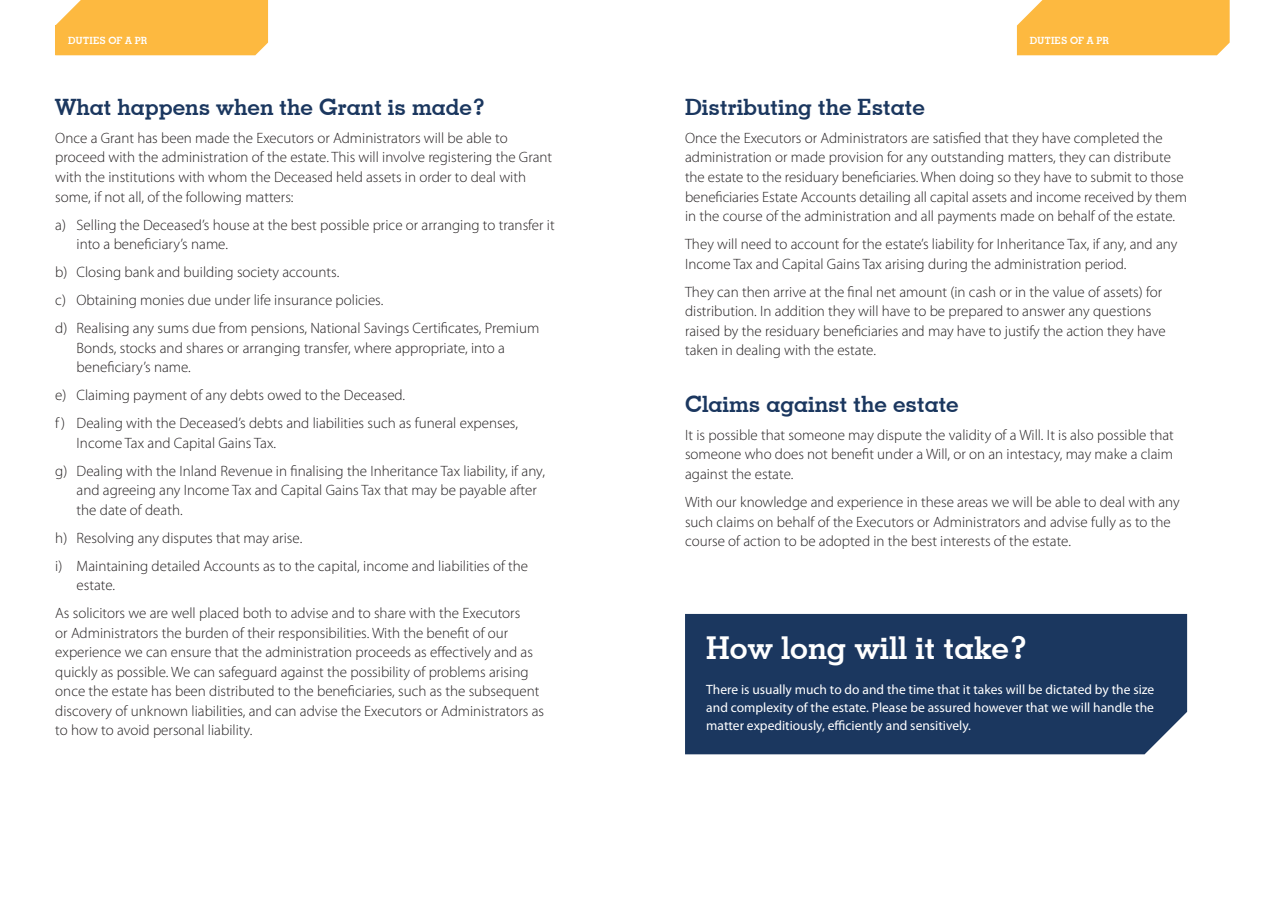
<style>
.page{position:relative;width:1285px;height:919px;background:#fff}
.page>*{position:absolute;margin:0;border:0;box-sizing:border-box;transform-origin:0 0}
.Panel_Headline{font:700 31.5px "Geometric Slab 703 BT";color:#fff}
.Subheading{font:700 22.5px "Geometric Slab 703 BT";color:#1b375f}
.Bodycopy{font:300 15px/19.5px "Myriad Pro";color:#231f20}
.Panel_Bodycopy{font:13.5px/18px "Myriad Pro";color:#fff;text-align:justify}
.t1{font:700 10.05px "Geometric Slab 703 BT";letter-spacing:.02em;color:#fff}
</style>
<div class="page">
<div style="left:55px;top:0;width:213px;height:55px;background:#fdb940"></div>
<div style="left:55px;top:26px;width:185px;height:29px;background:#fdb940"></div>
<div style="left:1016px;top:0;width:213px;height:55px;background:#fdb940"></div>
<div style="left:685px;top:614px;width:501px;height:140px;background:#1b375f"></div>
<p class="t1" style="left:68px;top:35px;width:81px">DUTIES OF A PR</p>
<p class="t1" style="left:1029px;top:35px;width:81px">DUTIES OF A PR</p>
<p class="Subheading" style="left:55px;top:93px;width:431px">What happens when the Grant is made?</p>
<p class="Bodycopy" style="left:55px;top:128px;width:498px">Once a Grant has been made the Executors or Administrators will be able to proceed with the administration of the estate. This will involve registering the Grant with the institutions with whom the Deceased held assets in order to deal with some, if not all, of the following matters:</p>
<p class="Bodycopy" style="left:77px;top:215px;width:479px;text-indent:-21px">a) Selling the Deceased’s house at the best possible price or arranging to transfer it into a beneficiary’s name.</p>
<p class="Bodycopy" style="left:55px;top:262px;width:285px">b) Closing bank and building society accounts.</p>
<p class="Bodycopy" style="left:55px;top:290px;width:329px">c) Obtaining monies due under life insurance policies.</p>
<p class="Bodycopy" style="left:77px;top:318px;width:464px;text-indent:-21px">d) Realising any sums due from pensions, National Savings Certificates, Premium<br>Bonds, stocks and shares or arranging transfer, where appropriate, into a beneficiary’s name.</p>
<p class="Bodycopy" style="left:55px;top:385px;width:351px">e) Claiming payment of any debts owed to the Deceased.</p>
<p class="Bodycopy" style="left:77px;top:413px;width:443px;text-indent:-21px">f ) Dealing with the Deceased’s debts and liabilities such as funeral expenses,<br>Income Tax and Capital Gains Tax.</p>
<p class="Bodycopy" style="left:77px;top:461px;width:470px;text-indent:-21px">g) Dealing with the Inland Revenue in finalising the Inheritance Tax liability, if any, and agreeing any Income Tax and Capital Gains Tax that may be payable after the date of death.</p>
<p class="Bodycopy" style="left:55px;top:528px;width:248px">h) Resolving any disputes that may arise.</p>
<p class="Bodycopy" style="left:77px;top:556px;width:453px;text-indent:-21px">i) Maintaining detailed Accounts as to the capital, income and liabilities of the estate.</p>
<p class="Bodycopy" style="left:55px;top:603px;width:490px">As solicitors we are well placed both to advise and to share with the Executors<br>or Administrators the burden of their responsibilities. With the benefit of our experience we can ensure that the administration proceeds as effectively and as quickly as possible. We can safeguard against the possibility of problems arising once the estate has been distributed to the beneficiaries, such as the subsequent discovery of unknown liabilities, and can advise the Executors or Administrators as to how to avoid personal liability.</p>
<p class="Subheading" style="left:685px;top:93px;width:241px">Distributing the Estate</p>
<p class="Bodycopy" style="left:685px;top:128px;width:503px">Once the Executors or Administrators are satisfied that they have completed the administration or made provision for any outstanding matters, they can distribute the estate to the residuary beneficiaries. When doing so they have to submit to those beneficiaries Estate Accounts detailing all capital assets and income received by them in the course of the administration and all payments made on behalf of the estate.</p>
<p class="Bodycopy" style="left:685px;top:234px;width:493px">They will need to account for the estate’s liability for Inheritance Tax, if any, and any<br>Income Tax and Capital Gains Tax arising during the administration period.</p>
<p class="Bodycopy" style="left:685px;top:282px;width:482px">They can then arrive at the final net amount (in cash or in the value of assets) for distribution. In addition they will have to be prepared to answer any questions raised by the residuary beneficiaries and may have to justify the action they have taken in dealing with the estate.</p>
<p class="Subheading" style="left:685px;top:390px;width:275px">Claims against the estate</p>
<p class="Bodycopy" style="left:685px;top:425px;width:490px;text-align:justify">It is possible that someone may dispute the validity of a Will. It is also possible that someone who does not benefit under a Will, or on an intestacy, may make a claim against the estate.</p>
<p class="Bodycopy" style="left:685px;top:492px;width:496px">With our knowledge and experience in these areas we will be able to deal with any such claims on behalf of the Executors or Administrators and advise fully as to the course of action to be adopted in the best interests of the estate.</p>
<p class="Panel_Headline" style="left:706px;top:628px;width:323px">How long will it take?</p>
<p class="Panel_Bodycopy" style="left:706px;top:680px;width:449px">There is usually much to do and the time that it takes will be dictated by the size and complexity of the estate. Please be assured however that we will handle the matter expeditiously, efficiently and sensitively.</p>
</div>
